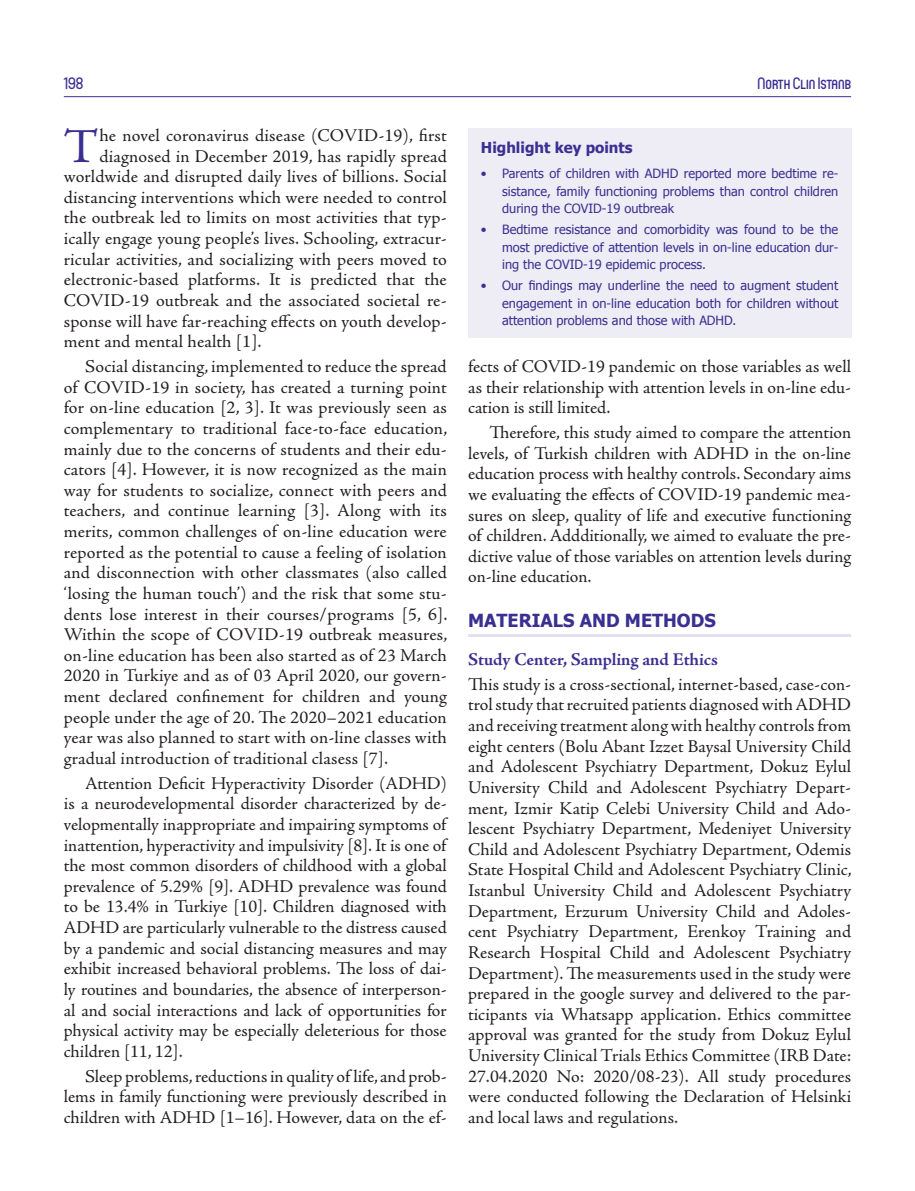
<style>
.page{position:relative;width:915px;height:1191px;background:#fff}
.page>*{position:absolute;margin:0;border:0;box-sizing:border-box;transform-origin:0 0}
._01__Yazı_Metni_NCI{font:48.9px "Adobe Jenson Pro";color:#3a3091}
._01__Yazı_Metni_NCI-2{font:18px/20.5px "Adobe Jenson Pro";letter-spacing:.005em;color:#231f20;text-align:justify}
.Ikinci_Arabaslik{font:700 18px "Adobe Jenson Pro";letter-spacing:-.005em;color:#3a3091}
._06__Yazı_Konu_Basli{font:700 18px "Tahoma";color:#3a3091}
.t1{font:500 16.5px "Circula";color:#3a3091}
._05__Özet_Yazısı_NCI{font:700 15px "Tahoma";color:#3a3091}
._05__Özet_Yazısı_NCI-2{font:12.75px/17.2px "Tahoma";color:#3a3091;text-align:justify}
</style>
<div class="page">
<hr style="left:64px;top:96px;width:786px;height:1px;background:#3a3091">
<hr style="left:468px;top:634px;width:382px;height:3px;background:#e2e0f0">
<div style="left:468px;top:128px;width:382px;height:210px;background:#eeedf5"></div>
<p class="t1" style="left:64px;top:73px;width:21px">198</p>
<p class="t1" style="left:757px;top:73px;width:95px">North Clin Istanb</p>
<p class="_01__Yazı_Metni_NCI" style="left:64px;top:119px;width:37px">T</p>
<p class="_01__Yazı_Metni_NCI-2" style="left:99px;top:126px;width:349px">he novel coronavirus disease (COVID-19), first</p>
<p class="_05__Özet_Yazısı_NCI" style="left:480px;top:137px;width:153px">Highlight key points</p>
<p class="_05__Özet_Yazısı_NCI-2" style="left:502px;top:164px;width:337px;text-indent:-21px">• Parents of children with ADHD reported more bedtime re&shy;sistance, family functioning problems than control children during the COVID-19 outbreak</p>
<p class="_05__Özet_Yazısı_NCI-2" style="left:502px;top:220px;width:337px;text-indent:-21px">• Bedtime resistance and comorbidity was found to be the most predictive of attention levels in on-line education dur&shy;ing the COVID-19 epidemic process.</p>
<p class="_05__Özet_Yazısı_NCI-2" style="left:502px;top:276px;width:337px;text-indent:-21px">• Our findings may underline the need to augment student engagement in on-line education both for children without attention problems and those with ADHD.</p>
<p class="_01__Yazı_Metni_NCI-2" style="left:99px;top:146px;width:349px">diagnosed in December 2019, has rapidly spread</p>
<p class="_01__Yazı_Metni_NCI-2" style="left:64px;top:167px;width:384px">worldwide and disrupted daily lives of billions. Social</p>
<p class="_01__Yazı_Metni_NCI-2" style="left:64px;top:187px;width:384px">distancing interventions which were needed to control</p>
<p class="_01__Yazı_Metni_NCI-2" style="left:64px;top:208px;width:384px">the outbreak led to limits on most activities that typ-</p>
<p class="_01__Yazı_Metni_NCI-2" style="left:64px;top:228px;width:384px">ically engage young people’s lives. Schooling, extracur-</p>
<p class="_01__Yazı_Metni_NCI-2" style="left:64px;top:249px;width:384px">ricular activities, and socializing with peers moved to</p>
<p class="_01__Yazı_Metni_NCI-2" style="left:64px;top:270px;width:384px">electronic-based platforms. It is predicted that the</p>
<p class="_01__Yazı_Metni_NCI-2" style="left:64px;top:290px;width:384px">COVID-19 outbreak and the associated societal re-</p>
<p class="_01__Yazı_Metni_NCI-2" style="left:64px;top:311px;width:384px">sponse will have far-reaching effects on youth develop-</p>
<p class="_01__Yazı_Metni_NCI-2" style="left:64px;top:331px;width:199px">ment and mental health [1].</p>
<p class="_01__Yazı_Metni_NCI-2" style="left:64px;top:356px;width:385px;text-indent:21px">Social distancing, implemented to reduce the spread of COVID-19 in society, has created a turning point for on-line education [2, 3]. It was previously seen as complementary to traditional face-to-face education, mainly due to the concerns of students and their edu&shy;cators [4]. However, it is now recognized as the main way for students to socialize, connect with peers and teachers, and continue learning [3]. Along with its merits, common challenges of on-line education were reported as the potential to cause a feeling of isolation and disconnection with other classmates (also called ‘losing the human touch’) and the risk that some stu&shy;dents lose interest in their courses/programs [5, 6].<br>Within the scope of COVID-19 outbreak measures, on-line education has been also started as of 23 March 2020 in Turkiye and as of 03 April 2020, our govern&shy;ment declared confinement for children and young people under the age of 20. The 2020–2021 education year was also planned to start with on-line classes with gradual introduction of traditional clasess [7].</p>
<p class="_01__Yazı_Metni_NCI-2" style="left:64px;top:773px;width:384px;text-indent:21px">Attention Deficit Hyperactivity Disorder (ADHD) is a neurodevelopmental disorder characterized by de&shy;velopmentally inappropriate and impairing symptoms of inattention, hyperactivity and impulsivity [8]. It is one of the most common disorders of childhood with a global prevalence of 5.29% [9]. ADHD prevalence was found to be 13.4% in Turkiye [10]. Children diagnosed with ADHD are particularly vulnerable to the distress caused by a pandemic and social distancing measures and may exhibit increased behavioral problems. The loss of dai&shy;ly routines and boundaries, the absence of interperson&shy;al and social interactions and lack of opportunities for physical activity may be especially deleterious for those children [11, 12].</p>
<p class="_01__Yazı_Metni_NCI-2" style="left:64px;top:1066px;width:384px;text-indent:21px">Sleep problems, reductions in quality of life, and prob&shy;lems in family functioning were previously described in children with ADHD [1–16]. However, data on the ef-</p>
<p class="_01__Yazı_Metni_NCI-2" style="left:468px;top:356px;width:384px">fects of COVID-19 pandemic on those variables as well as their relationship with attention levels in on-line edu&shy;cation is still limited.</p>
<p class="_01__Yazı_Metni_NCI-2" style="left:468px;top:422px;width:384px;text-indent:21px">Therefore, this study aimed to compare the attention levels, of Turkish children with ADHD in the on-line education process with healthy controls. Secondary aims we evaluating the effects of COVID-19 pandemic mea&shy;sures on sleep, quality of life and executive functioning of children. Addditionally, we aimed to evaluate the pre&shy;dictive value of those variables on attention levels during on-line education.</p>
<p class="_06__Yazı_Konu_Basli" style="left:468px;top:608px;width:249px">MATERIALS AND METHODS</p>
<p class="Ikinci_Arabaslik" style="left:468px;top:649px;width:251px">Study Center, Sampling and Ethics</p>
<p class="_01__Yazı_Metni_NCI-2" style="left:468px;top:674px;width:385px">This study is a cross-sectional, internet-based, case-con&shy;trol study that recruited patients diagnosed with ADHD and receiving treatment along with healthy controls from eight centers (Bolu Abant Izzet Baysal University Child and Adolescent Psychiatry Department, Dokuz Eylul University Child and Adolescent Psychiatry Depart&shy;ment, Izmir Katip Celebi University Child and Ado&shy;lescent Psychiatry Department, Medeniyet University Child and Adolescent Psychiatry Department, Odemis State Hospital Child and Adolescent Psychiatry Clinic, Istanbul University Child and Adolescent Psychiatry Department, Erzurum University Child and Adoles&shy;cent Psychiatry Department, Erenkoy Training and Research Hospital Child and Adolescent Psychiatry Department). The measurements used in the study were prepared in the google survey and delivered to the par&shy;ticipants via Whatsapp application. Ethics committee approval was granted for the study from Dokuz Eylul University Clinical Trials Ethics Committee (IRB Date:<br>27.04.2020 No: 2020/08-23). All study procedures were conducted following the Declaration of Helsinki and local laws and regulations.</p>
</div>
